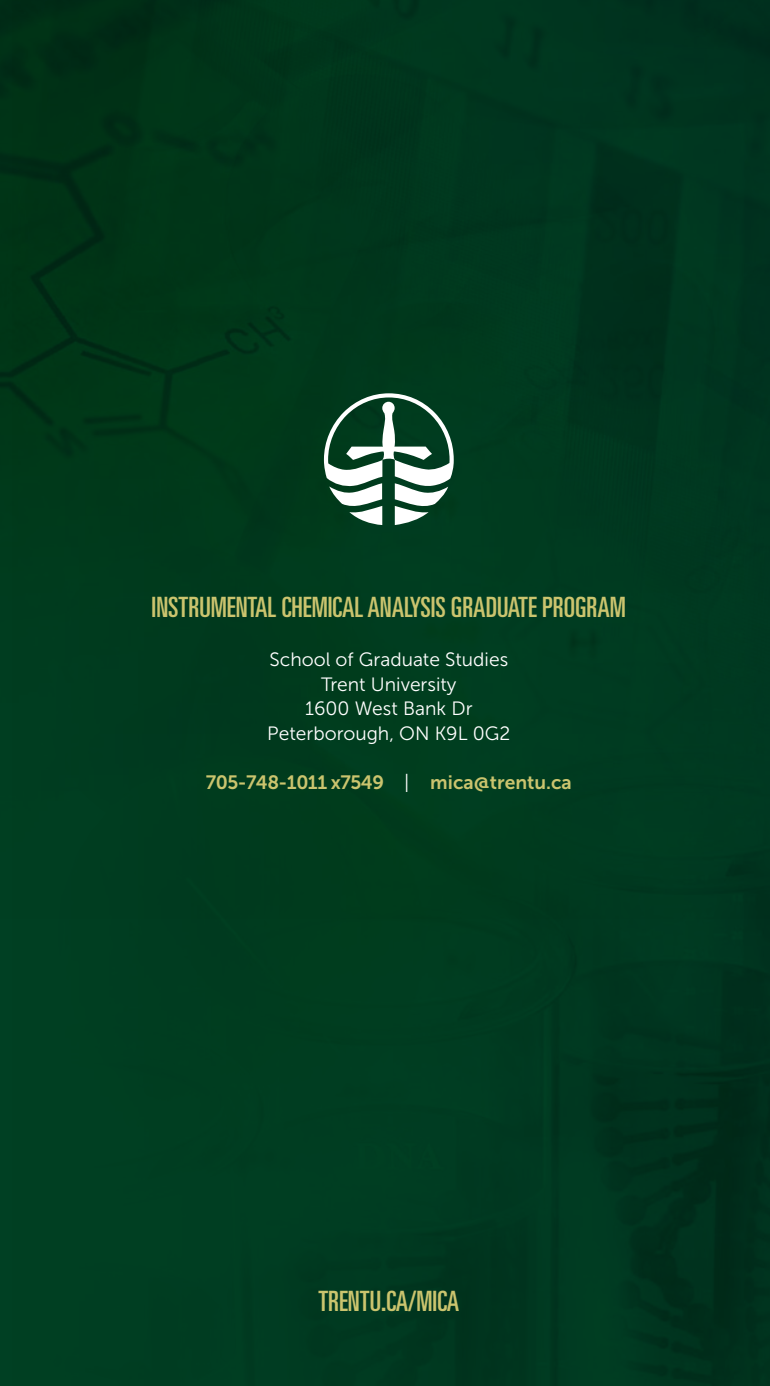
<style>
.page{position:relative;width:770px;height:1386px;background:#fff}
.page>*{position:absolute;margin:0;border:0;box-sizing:border-box;transform-origin:0 0}
.t1{font:ultra-condensed 28px "Univers";color:#cbc46e}
.t2{font:19.25px/24.5px "Museo Sans 300";color:#fff;text-align:center}
.t3{font:19.25px "Museo Sans 700";letter-spacing:-.025em;color:#cbc46e}
.s1{font-family:"Museo Sans 300";color:#fff}
</style>
<div class="page">
<img style="left:0;top:0;width:770px;height:1386px">
<svg style="left:324px;top:393px;width:130px;height:132px"></svg>
<h1 class="t1" style="left:152px;top:591px;width:476px">INSTRUMENTAL CHEMICAL ANALYSIS GRADUATE PROGRAM</h1>
<p class="t2" style="left:267px;top:648px;width:245px">School of Graduate Studies<br>Trent University<br>1600 West Bank Dr<br>Peterborough, ON K9L 0G2</p>
<p class="t3" style="left:206px;top:771px;width:367px">705-748-1011 x7549 <span class="s1">|</span> mica@trentu.ca</p>
<h1 class="t1" style="left:318px;top:1285px;width:142px">TRENTU.CA/MICA</h1>
</div>
